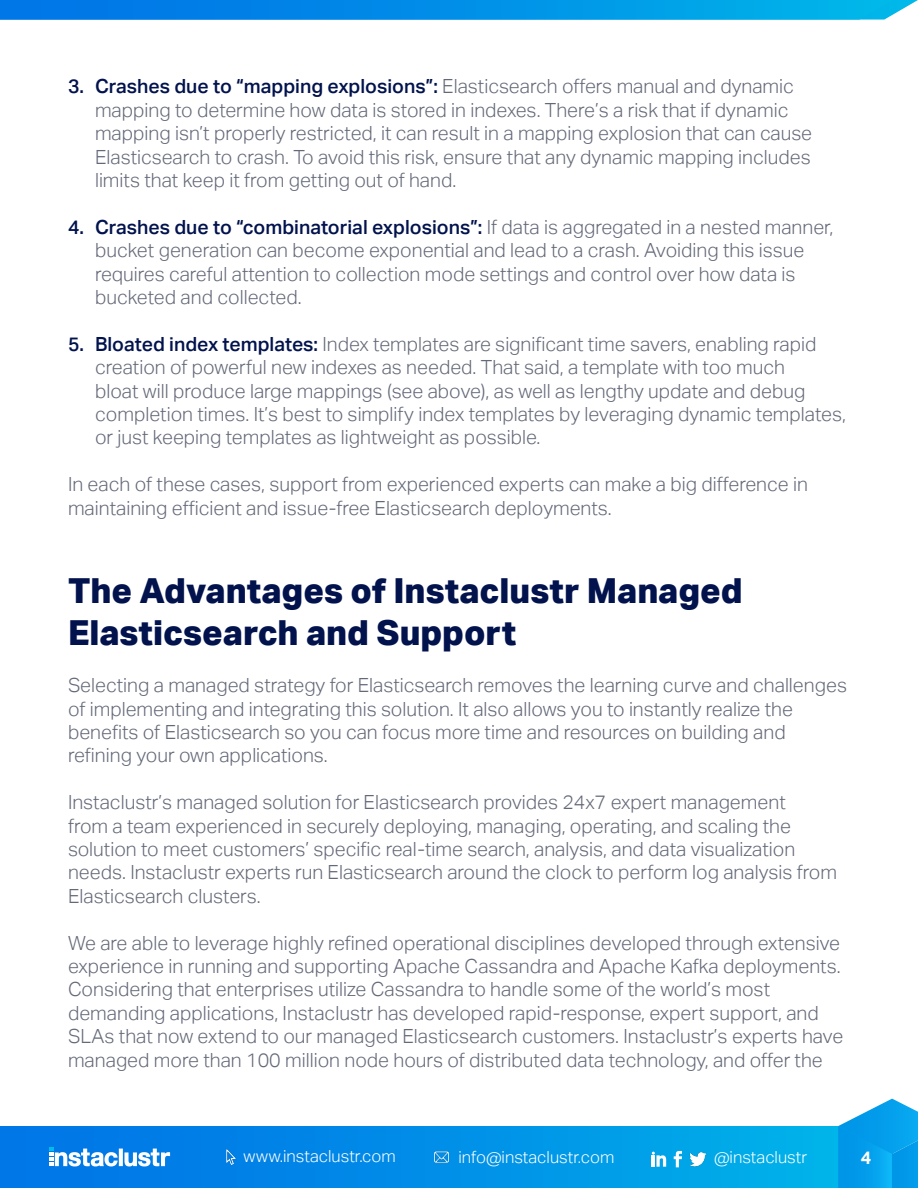
<style>
.page{position:relative;width:918px;height:1188px;background:#fff}
.page>*{position:absolute;margin:0;border:0;box-sizing:border-box;transform-origin:0 0}
.t1{font:800 34.5px/41.4px "Aktiv Grotesk";color:#01124d}
.t2{font:300 19.5px/23.4px "Aktiv Grotesk";color:#646978}
.t3{font:700 18px "Aktiv Grotesk";color:#fff}
.t4{font:300 16.65px "Aktiv Grotesk";color:#fff}
.s1{font-weight:500;color:#01124d}
</style>
<div class="page">
<div style="left:0;top:1127px;width:892px;height:61px;background:linear-gradient(to right,#0070e7,#00b4e9)"></div>
<img style="left:433px;top:1149px;width:17px;height:16px">
<img style="left:223px;top:1149px;width:16px;height:16px">
<img style="left:690px;top:1151px;width:16px;height:16px">
<svg style="left:674px;top:1151px;width:8px;height:16px"></svg>
<svg style="left:652px;top:1152px;width:14px;height:15px"></svg>
<svg style="left:838px;top:1099px;width:80px;height:89px;background:#22a9ee"></svg>
<svg style="left:49px;top:1148px;width:121px;height:18px"></svg>
<svg style="left:0;top:0;width:918px;height:20px;background:#0794e8"></svg>
<p class="t2" style="left:95px;top:75px;width:719px;text-indent:-27px"><span class="s1">3. Crashes due to “mapping explosions”:</span> Elasticsearch offers manual and dynamic mapping to determine how data is stored in indexes. There’s a risk that if dynamic mapping isn’t properly restricted, it can result in a mapping explosion that can cause Elasticsearch to crash. To avoid this risk, ensure that any dynamic mapping includes limits that keep it from getting out of hand.</p>
<p class="t2" style="left:95px;top:215px;width:740px;text-indent:-27px"><span class="s1">4. Crashes due to “combinatorial explosions”:</span> If data is aggregated in a nested manner, bucket generation can become exponential and lead to a crash. Avoiding this issue requires careful attention to collection mode settings and control over how data is bucketed and collected.</p>
<p class="t2" style="left:95px;top:332px;width:752px;text-indent:-27px"><span class="s1">5. Bloated index templates:</span> Index templates are significant time savers, enabling rapid creation of powerful new indexes as needed. That said, a template with too much<br>bloat will produce large mappings (see above), as well as lengthy update and debug completion times. It’s best to simplify index templates by leveraging dynamic templates, or just keeping templates as lightweight as possible.</p>
<p class="t2" style="left:68px;top:473px;width:742px">In each of these cases, support from experienced experts can make a big difference in maintaining efficient and issue-free Elasticsearch deployments.</p>
<p class="t1" style="left:68px;top:570px;width:676px">The Advantages of Instaclustr Managed<br>Elasticsearch and Support</p>
<p class="t2" style="left:68px;top:674px;width:780px">Selecting a managed strategy for Elasticsearch removes the learning curve and challenges of implementing and integrating this solution. It also allows you to instantly realize the benefits of Elasticsearch so you can focus more time and resources on building and refining your own applications.</p>
<p class="t2" style="left:68px;top:791px;width:770px">Instaclustr’s managed solution for Elasticsearch provides 24x7 expert management<br>from a team experienced in securely deploying, managing, operating, and scaling the solution to meet customers’ specific real-time search, analysis, and data visualization needs. Instaclustr experts run Elasticsearch around the clock to perform log analysis from Elasticsearch clusters.</p>
<p class="t2" style="left:68px;top:931px;width:777px">We are able to leverage highly refined operational disciplines developed through extensive experience in running and supporting Apache Cassandra and Apache Kafka deployments.<br>Considering that enterprises utilize Cassandra to handle some of the world’s most demanding applications, Instaclustr has developed rapid-response, expert support, and SLAs that now extend to our managed Elasticsearch customers. Instaclustr’s experts have managed more than 100 million node hours of distributed data technology, and offer the</p>
<p class="t4" style="left:244px;top:1146px;width:154px">www.instaclustr.com</p>
<p class="t4" style="left:459px;top:1147px;width:157px">info@instaclustr.com</p>
<p class="t4" style="left:714px;top:1148px;width:95px">@instaclustr</p>
<p class="t3" style="left:861px;top:1147px;width:12px">4</p>
</div>
